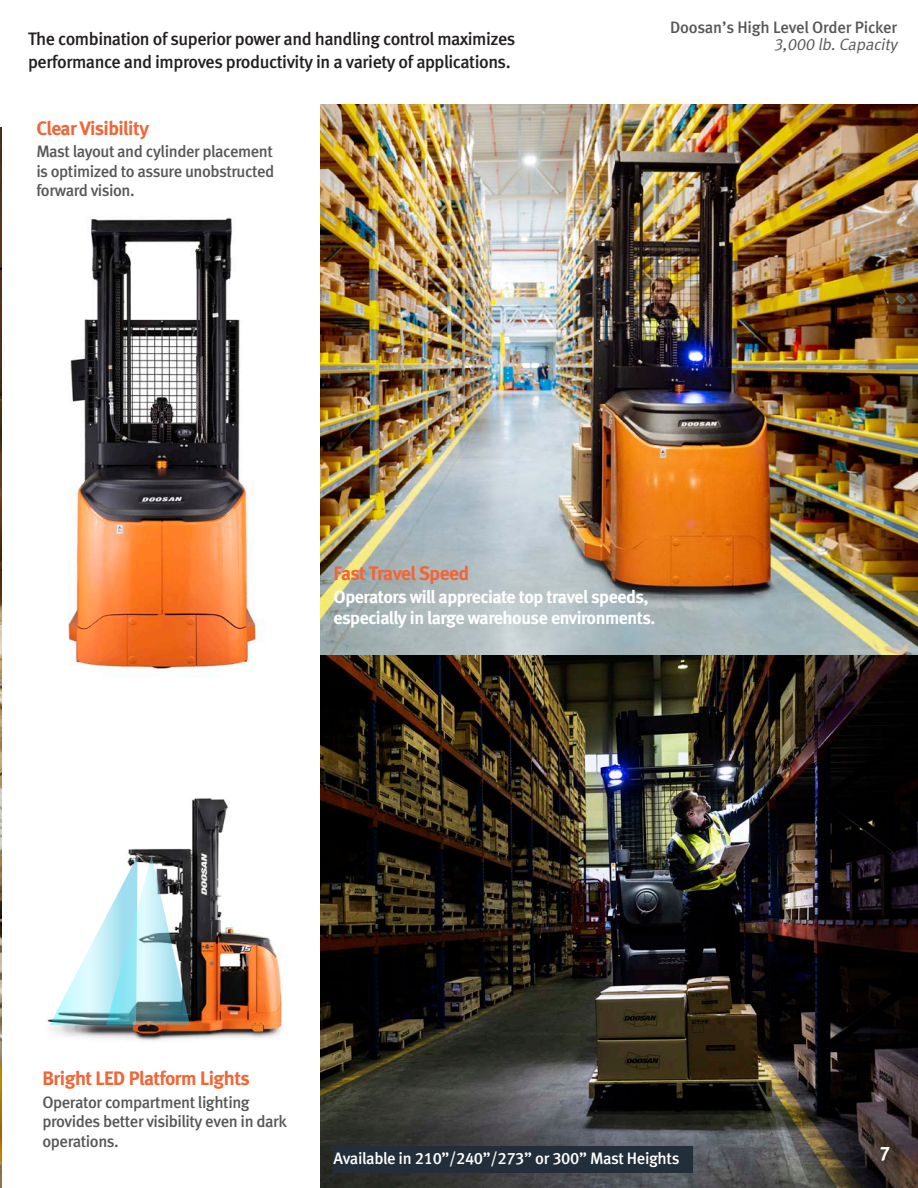
<style>
.page{position:relative;width:918px;height:1188px;background:#fff}
.page>*{position:absolute;margin:0;border:0;box-sizing:border-box;transform-origin:0 0}
.t1{font:19.5px "Meta Bold LF";letter-spacing:-.025em;color:#f26537}
.t2{font:19.5px "Meta Bold LF";color:#fff}
.t3{font:18px/22.5px "Meta Medium LF";letter-spacing:-.025em;color:#231f20}
.t4{font:18px/21px "Meta Bold LF";letter-spacing:-.025em;color:#fff}
.t5{font:16.5px/19.5px "Meta Medium LF";letter-spacing:-.025em;color:#57585a}
.t6{font:16.5px "Meta Medium LF";letter-spacing:-.02em;color:#fff}
.t7{font:italic 16.5px "Meta Normal LF";color:#57585a}
</style>
<div class="page">
<img style="left:320px;top:104px;width:598px;height:1084px">
<img style="left:0;top:127px;width:1px;height:1061px">
<img style="left:68px;top:218px;width:196px;height:459px">
<img style="left:47px;top:798px;width:237px;height:243px">
<svg style="left:50px;top:856px;width:140px;height:169px"></svg>
<div style="left:334px;top:1147px;width:359px;height:26px;background:#232e3b"></div>
<p class="t3" style="left:28px;top:28px;width:489px">The combination of superior power and handling control maximizes performance and improves productivity in a variety of applications.</p>
<p class="t1" style="left:36px;top:116px;width:114px">Clear Visibility</p>
<p class="t5" style="left:36px;top:142px;width:240px;text-align:justify">Mast layout and cylinder placement is optimized to assure unobstructed forward vision.</p>
<p class="t5" style="left:670px;top:18px;width:228px">Doosan’s High Level Order Picker</p>
<p class="t7" style="left:774px;top:34px;width:128px">3,000 lb.Capacity</p>
<p class="t1" style="left:334px;top:561px;width:137px">Fast Travel Speed</p>
<p class="t4" style="left:334px;top:586px;width:324px">Operators will appreciate top travel speeds, especially in large warehouse environments.</p>
<p class="t1" style="left:42px;top:1066px;width:209px">Bright LED Platform Lights</p>
<p class="t5" style="left:42px;top:1093px;width:246px">Operator compartment lighting provides better visibility even in dark operations.</p>
<p class="t6" style="left:334px;top:1148px;width:347px">Available in 210”/240”/273” or 300” Mast Heights</p>
<p class="t2" style="left:880px;top:1140px;width:12px">7</p>
</div>
